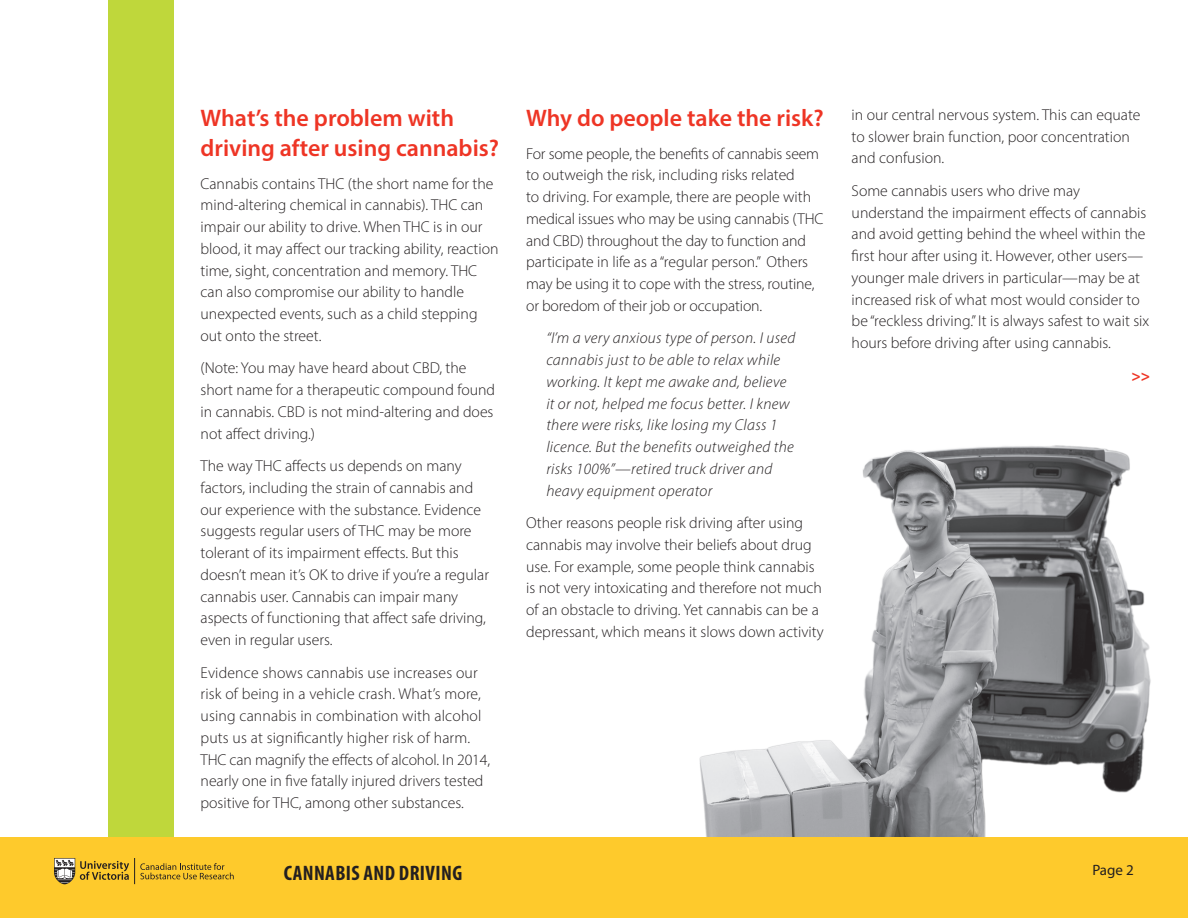
<style>
.page{position:relative;width:1188px;height:918px;background:#fff}
.page>*{position:absolute;margin:0;border:0;box-sizing:border-box;transform-origin:0 0}
.SUBHEADS{font:600 24px/30px "Myriad Pro";color:#ee3525}
.BODY_TEXT{font:700 condensed 21px "Myriad Pro";letter-spacing:.02em;color:#231f20}
.BODY_TEXT-2{font:300 15.75px/21.8px "Myriad Pro";color:#231f20}
.QUOTATION-body_inden{font:italic 300 15.75px/21.8px "Myriad Pro";letter-spacing:.02em;color:#231f20}
.BODY_TEXT-3{font:700 15.75px "Myriad Pro";color:#ee3525}
.BODY_TEXT-4{font:15px "Myriad Pro";color:#231f20}
</style>
<div class="page">
<img style="left:699px;top:445px;width:452px;height:392px">
<div style="left:108px;top:0;width:66px;height:850px;background:#bfd73b"></div>
<div style="left:0;top:837px;width:1188px;height:81px;background:#feca2c"></div>
<svg style="left:54px;top:858px;width:180px;height:26px"></svg>
<p class="SUBHEADS" style="left:201px;top:102px;width:300px">What’s the problem with driving after using cannabis?</p>
<p class="BODY_TEXT-2" style="left:201px;top:172px;width:300px">Cannabis contains THC (the short name for the mind-altering chemical in cannabis). THC can impair our ability to drive. When THC is in our blood, it may affect our tracking ability, reaction time, sight, concentration and memory. THC can also compromise our ability to handle unexpected events, such as a child stepping out onto the street.</p>
<p class="BODY_TEXT-2" style="left:201px;top:357px;width:296px">(Note: You may have heard about CBD, the short name for a therapeutic compound found in cannabis. CBD is not mind-altering and does not affect driving.)</p>
<p class="BODY_TEXT-2" style="left:201px;top:455px;width:290px">The way THC affects us depends on many factors, including the strain of cannabis and our experience with the substance. Evidence suggests regular users of THC may be more tolerant of its impairment effects. But this doesn’t mean it’s OK to drive if you’re a regular cannabis user. Cannabis can impair many aspects of functioning that affect safe driving, even in regular users.</p>
<p class="BODY_TEXT-2" style="left:201px;top:661px;width:291px">Evidence shows cannabis use increases our risk of being in a vehicle crash. What’s more, using cannabis in combination with alcohol puts us at significantly higher risk of harm.<br>THC can magnify the effects of alcohol. In 2014, nearly one in five fatally injured drivers tested positive for THC, among other substances.</p>
<p class="SUBHEADS" style="left:526px;top:102px;width:299px">Why do people take the risk?</p>
<p class="BODY_TEXT-2" style="left:526px;top:142px;width:299px">For some people, the benefits of cannabis seem to outweigh the risk, including risks related<br>to driving. For example, there are people with medical issues who may be using cannabis (THC and CBD) throughout the day to function and participate in life as a “regular person.” Others may be using it to cope with the stress, routine, or boredom of their job or occupation.</p>
<p class="QUOTATION-body_inden" style="left:546px;top:327px;width:251px">“I’m a very anxious type of person. I used cannabis just to be able to relax while working. It kept me awake and, believe it or not, helped me focus better. I knew there were risks, like losing my Class 1 licence. But the benefits outweighed the risks 100%”—retired truck driver and heavy equipment operator</p>
<p class="BODY_TEXT-2" style="left:526px;top:512px;width:299px">Other reasons people risk driving after using cannabis may involve their beliefs about drug use. For example, some people think cannabis is not very intoxicating and therefore not much of an obstacle to driving. Yet cannabis can be a depressant, which means it slows down activity</p>
<p class="BODY_TEXT-2" style="left:852px;top:104px;width:290px">in our central nervous system. This can equate to slower brain function, poor concentration and confusion.</p>
<p class="BODY_TEXT-2" style="left:852px;top:180px;width:299px">Some cannabis users who drive may understand the impairment effects of cannabis and avoid getting behind the wheel within the first hour after using it. However, other users— younger male drivers in particular—may be at increased risk of what most would consider to be “reckless driving.” It is always safest to wait six hours before driving after using cannabis.</p>
<p class="BODY_TEXT-3" style="left:1131px;top:365px;width:20px">&gt;&gt;</p>
<p class="BODY_TEXT" style="left:284px;top:860px;width:180px">CANNABIS AND DRIVING</p>
<p class="BODY_TEXT-4" style="left:1092px;top:861px;width:43px">Page 2</p>
</div>
